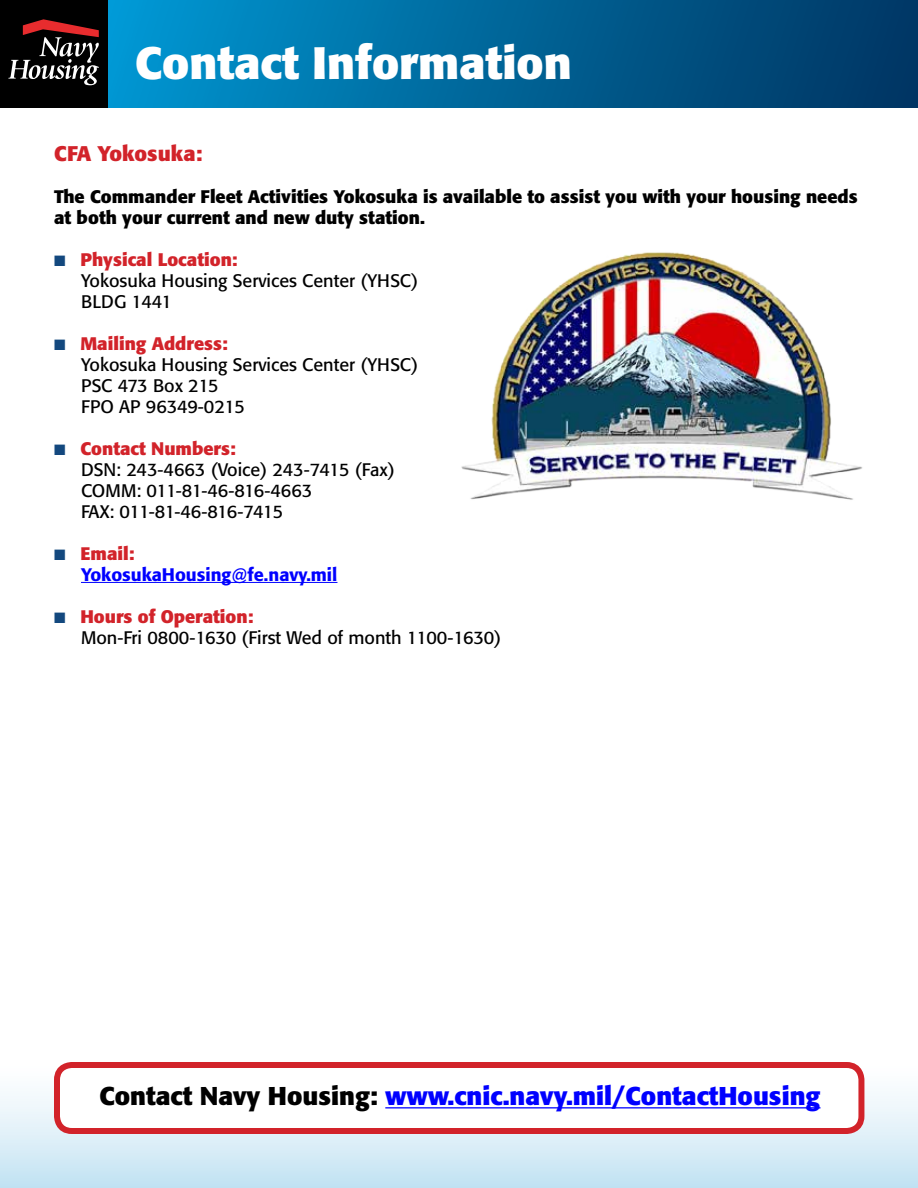
<style>
.page{position:relative;width:918px;height:1188px;background:#fff}
.page>*{position:absolute;margin:0;border:0;box-sizing:border-box;transform-origin:0 0}
.t1{font:700 45px "Formata";color:#fff}
.t2{font:700 25.5px "Formata";color:#00f}
.t3{font:700 21px "Formata";color:#d2232a}
.t4{font:18px/21px "Formata";color:#000}
.t5{font:700 18px/21px "Formata";color:#000}
.t6{font:18px/21px "Formata";letter-spacing:-.02em;color:#000}
.t7{font:500 18px/21px "Formata";color:#00f}
.s1{color:#13487e}
.s2{font-weight:700;color:#d2232a}
.s3{color:#000}
</style>
<div class="page">
<svg style="left:108px;top:0;width:810px;height:108px;background:#006598"></svg>
<div style="left:1px;top:1062px;width:916px;height:126px;background:linear-gradient(to bottom,#fff,#c4e3f3)"></div>
<div style="left:0;top:0;width:108px;height:108px;background:#000"></div>
<svg style="left:8px;top:19px;width:91px;height:66px"></svg>
<img style="left:461px;top:252px;width:402px;height:248px">
<hr style="left:81px;top:582px;width:256px;height:1px;background:#00f">
<div style="left:57px;top:1065px;width:804px;height:66px;background:#fff;border-radius:15px"></div>
<div style="left:54px;top:1062px;width:810px;height:72px;border:6px solid #d2232a;border-radius:15px"></div>
<hr style="left:385px;top:1107px;width:435px;height:1px;background:#00f">
<h1 class="t1" style="left:135px;top:34px;width:438px">Contact Information</h1>
<p class="t3" style="left:54px;top:140px;width:150px">CFA Yokosuka:</p>
<p class="t5" style="left:54px;top:186px;width:805px">The Commander Fleet Activities Yokosuka is available to assist you with your housing needs at both your current and new duty station.</p>
<p class="t4" style="left:81px;top:249px;width:339px;text-indent:-27px"><span class="s1">■</span> <span class="s2">Physical Location:<br></span>Yokosuka Housing Services Center (YHSC)<br>BLDG 1441</p>
<p class="t4" style="left:81px;top:333px;width:339px;text-indent:-27px"><span class="s1">■</span> <span class="s2">Mailing Address:<br></span>Yokosuka Housing Services Center (YHSC)<br>PSC 473 Box 215<br>FPO AP 96349-0215</p>
<p class="t6" style="left:81px;top:438px;width:315px;text-indent:-27px"><span class="s1">■</span> <span class="s2">Contact Numbers:<br></span>DSN: 243-4663 (Voice) 243-7415 (Fax)<br>COMM: 011-81-46-816-4663<br>FAX: 011-81-46-816-7415</p>
<p class="t7" style="left:81px;top:543px;width:258px;text-indent:-27px"><span class="s1">■</span> <span class="s2">Email:<br></span>YokosukaHousing@fe.navy.mil</p>
<p class="t4" style="left:81px;top:606px;width:422px;text-indent:-27px"><span class="s1">■</span> <span class="s2">Hours of Operation:<br></span>Mon-Fri 0800-1630 (First Wed of month 1100-1630)</p>
<h2 class="t2" style="left:99px;top:1080px;width:723px"><span class="s3">Contact Navy Housing:</span> www.cnic.navy.mil/ContactHousing</h2>
</div>
